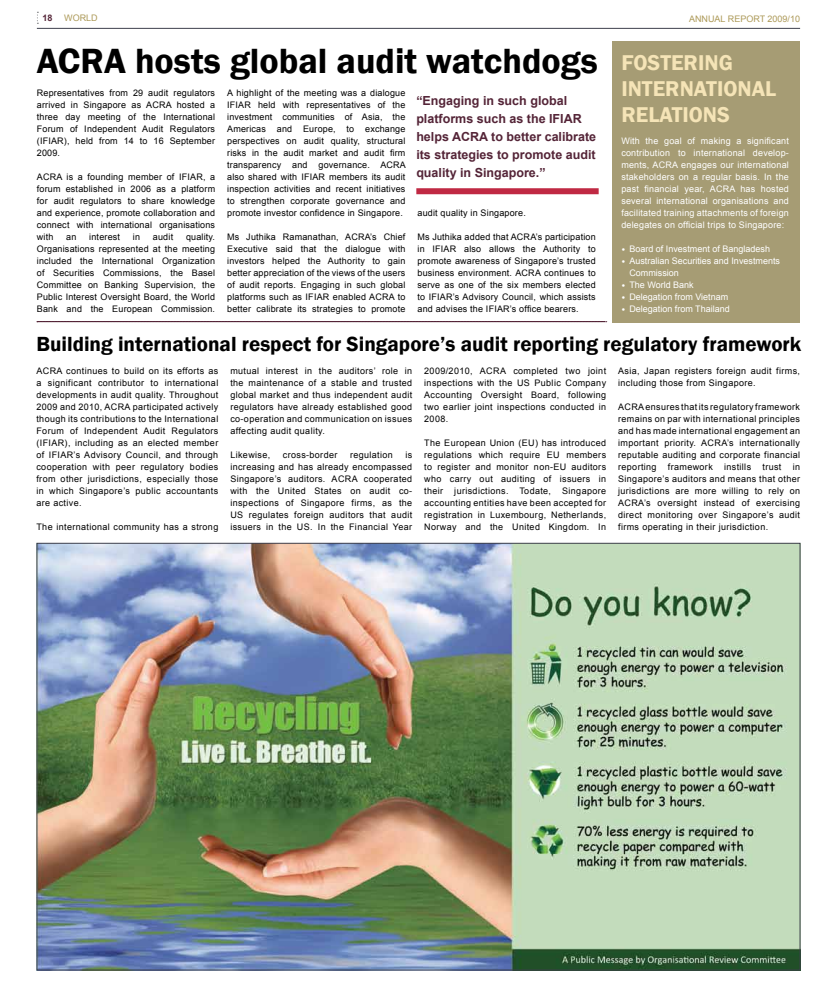
<style>
.page{position:relative;width:837px;height:1007px;background:#fff}
.page>*{position:absolute;margin:0;border:0;box-sizing:border-box;transform-origin:0 0}
.t1{font:600 36px "Franklin Gothic";color:#000}
.t2{font:600 22px/26px "Franklin Gothic";color:#f5e4b7}
.t3{font:600 21px "Franklin Gothic";color:#000}
.t4{font:700 12.5px/18px "Arial";color:#542437}
.t5{font:9px/12px "Arial";letter-spacing:.04em;color:#000;text-align:justify}
.t6{font:9px/12px "Arial";color:#fff;text-align:justify}
.t7{font:9px "Arial";letter-spacing:.02em;color:#000}
.t8{font:9px "Arial";color:#ad9a59}
.t9{font:700 9px "Arial";color:#542437}
.s1{font-family:"Calibri";font-size:8px}
</style>
<div class="page">
<img style="left:39px;top:545px;width:758px;height:422px">
<div style="left:612px;top:41px;width:187px;height:281px;background:#a69c74"></div>
<div style="left:416px;top:188px;width:182px;height:6px;background:#c02943"></div>
<svg style="left:37px;top:321px;width:569px;height:1px"></svg>
<hr style="left:37px;top:28px;width:762px;height:1px;background:#3d3f4b">
<p class="t9" style="left:43px;top:12px;width:12px">18</p>
<p class="t8" style="left:64px;top:12px;width:35px">WORLD</p>
<p class="t8" style="left:688px;top:13px;width:112px">ANNUAL REPORT 2009/10</p>
<h1 class="t1" style="left:37px;top:39px;width:562px">ACRA hosts global audit watchdogs</h1>
<h3 class="t4" style="left:416px;top:92px;width:181px">“Engaging in such global platforms such as the IFIAR helps ACRA to better calibrate its strategies to promote audit quality in Singapore.”</h3>
<p class="t5" style="left:227px;top:87px;width:180px">A highlight of the meeting was a dialogue IFIAR held with representatives of the investment communities of Asia, the Americas and Europe, to exchange perspectives on audit quality, structural risks in the audit market and audit firm transparency and governance. ACRA also shared with IFIAR members its audit inspection activities and recent initiatives to strengthen corporate governance and promote investor confidence in Singapore.</p>
<p class="t5" style="left:227px;top:231px;width:180px">Ms Juthika Ramanathan, ACRA’s Chief Executive said that the dialogue with investors helped the Authority to gain better appreciation of the views of the users of audit reports. Engaging in such global platforms such as IFIAR enabled ACRA to better calibrate its strategies to promote</p>
<p class="t5" style="left:37px;top:87px;width:180px">Representatives from 29 audit regulators arrived in Singapore as ACRA hosted a three day meeting of the International Forum of Independent Audit Regulators (IFIAR), held from 14 to 16 September 2009.</p>
<p class="t5" style="left:37px;top:171px;width:180px">ACRA is a founding member of IFIAR, a forum established in 2006 as a platform for audit regulators to share knowledge and experience, promote collaboration and connect with international organisations with</p>
<p class="t7" style="left:417px;top:207px;width:110px">audit quality in Singapore.</p>
<p class="t5" style="left:417px;top:231px;width:180px">Ms Juthika added that ACRA’s participation in IFIAR also allows the Authority to promote awareness of Singapore’s trusted business environment. ACRA continues to serve as one of the six members elected to IFIAR’s Advisory Council, which assists and advises the IFIAR’s office bearers.</p>
<p class="t5" style="left:37px;top:231px;width:180px;text-indent:149px">quality.<br>Organisations represented at the meeting included the International Organization of Securities Commissions, the Basel Committee on Banking Supervision, the Public Interest Oversight Board, the World Bank and the European Commission.</p>
<p class="t5" style="left:66px;top:231px;width:12px">an</p>
<p class="t7" style="left:89px;top:231px;width:32px">interest</p>
<p class="t5" style="left:133px;top:231px;width:9px">in</p>
<p class="t5" style="left:153px;top:231px;width:22px">audit</p>
<h2 class="t2" style="left:621px;top:49px;width:156px">FOSTERING<br>INTERNATIONAL<br>RELATIONS</h2>
<p class="t6" style="left:621px;top:135px;width:169px">With the goal of making a significant contribution to international develop&shy;ments, ACRA engages our international stakeholders on a regular basis. In the past financial year, ACRA has hosted several international organisations and facilitated training attachments of foreign delegates on official trips to Singapore:</p>
<p class="t6" style="left:621px;top:243px;width:150px"><span class="s1">•</span> Board of Investment of Bangladesh</p>
<p class="t6" style="left:629px;top:255px;width:152px;text-indent:-8px"><span class="s1">•</span> Australian Securities and Investments<br>Commission</p>
<p class="t6" style="left:621px;top:279px;width:74px"><span class="s1">•</span> The World Bank</p>
<p class="t6" style="left:621px;top:291px;width:108px"><span class="s1">•</span> Delegation from Vietnam</p>
<p class="t6" style="left:621px;top:303px;width:110px"><span class="s1">•</span> Delegation from Thailand</p>
<h3 class="t3" style="left:36px;top:331px;width:766px">Building international respect for Singapore’s audit reporting regulatory framework</h3>
<p class="t5" style="left:36px;top:365px;width:183px">ACRA continues to build on its efforts as a significant contributor to international developments in audit quality. Throughout 2009 and 2010, ACRA participated actively though its contributions to the International Forum of Independent Audit Regulators (IFIAR), including as an elected member of IFIAR’s Advisory Council, and through cooperation with peer regulatory bodies from other jurisdictions, especially those in which Singapore’s public accountants are active.</p>
<p class="t5" style="left:36px;top:521px;width:183px">The international community has a strong</p>
<p class="t5" style="left:618px;top:364px;width:183px">Asia, Japan registers foreign audit firms, including those from Singapore.</p>
<p class="t5" style="left:618px;top:400px;width:183px">ACRA ensures that its regulatory framework remains on par with international principles and has made international engagement an important priority. ACRA’s internationally reputable auditing and corporate financial reporting</p>
<p class="t5" style="left:424px;top:365px;width:183px">2009/2010, ACRA completed two joint inspections with the US Public Company Accounting Oversight Board, following two earlier joint inspections conducted in 2008.</p>
<p class="t5" style="left:424px;top:437px;width:183px">The European Union (EU) has introduced regulations which require EU members to register and monitor non-EU auditors who carry out auditing of issuers in their jurisdictions. Todate, Singapore accounting entities have been accepted for registration in Luxembourg, Netherlands, Norway and the United Kingdom. In</p>
<p class="t5" style="left:230px;top:365px;width:183px">mutual interest in the auditors’ role in the maintenance of a stable and trusted global market and thus independent audit regulators have already established good co-operation and communication on issues affecting audit quality.</p>
<p class="t5" style="left:230px;top:449px;width:41px">Likewise,</p>
<p class="t5" style="left:283px;top:449px;width:56px">cross-border</p>
<p class="t5" style="left:350px;top:449px;width:44px">regulation</p>
<p class="t5" style="left:230px;top:449px;width:183px;text-indent:175px">is increasing and has already encompassed Singapore’s auditors. ACRA cooperated with the United States on audit co&shy;inspections of Singapore firms, as the US regulates foreign auditors that audit issuers in the US. In the Financial Year</p>
<p class="t5" style="left:667px;top:460px;width:46px">framework</p>
<p class="t5" style="left:723px;top:460px;width:29px">instills</p>
<p class="t5" style="left:762px;top:460px;width:20px">trust</p>
<p class="t5" style="left:618px;top:460px;width:183px;text-indent:174px">in Singapore’s auditors and means that other jurisdictions are more willing to rely on ACRA’s oversight instead of exercising direct monitoring over Singapore’s audit firms operating in their jurisdiction.</p>
</div>
